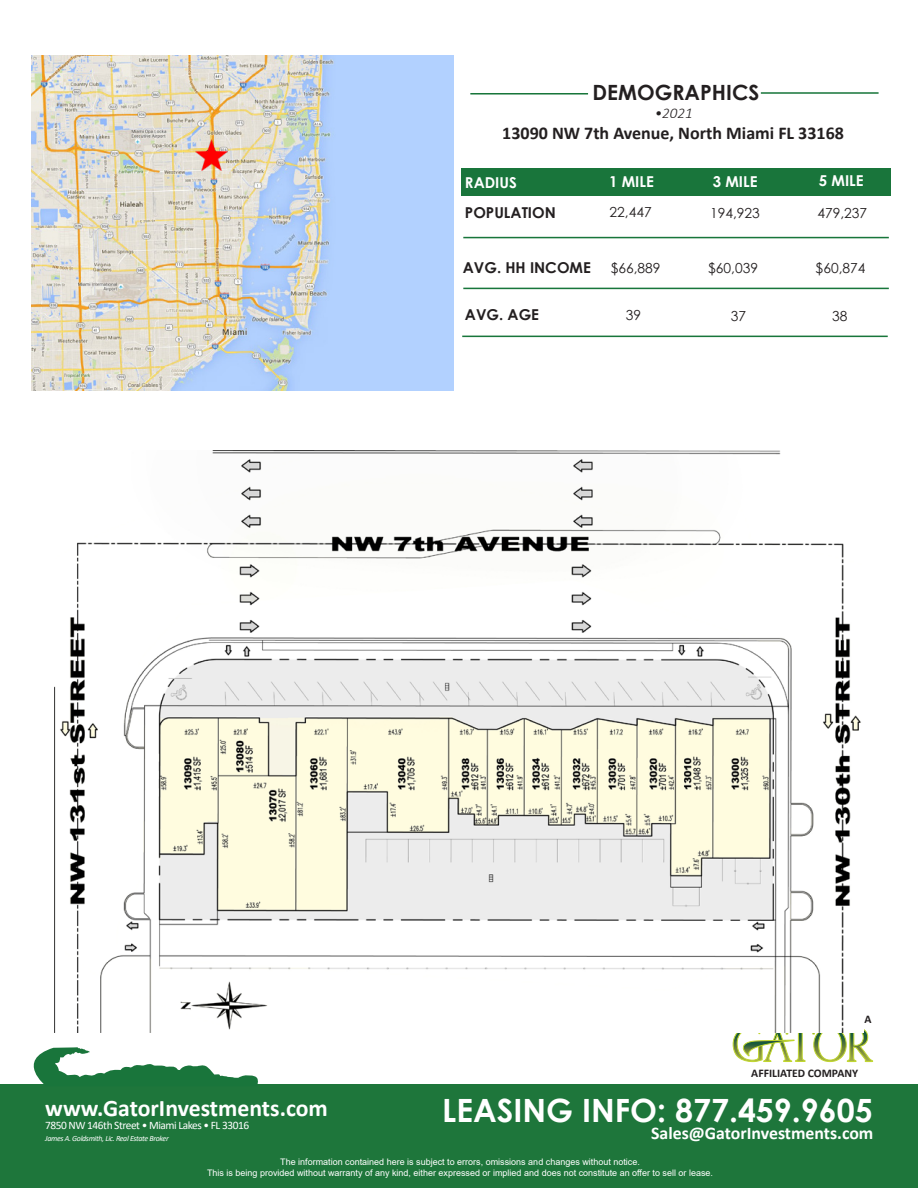
<style>
.page{position:relative;width:918px;height:1188px;background:#fff}
.page>*{position:absolute;margin:0;border:0;box-sizing:border-box;transform-origin:0 0}
.t1{font:700 32.1px "Century Gothic";color:#fff}
.t2{font:700 23.7px "Calibri";color:#fff}
.t3{font:700 21px "Century Gothic";color:#231f20}
.t4{font:700 18px "Calibri";color:#231f20}
.t5{font:700 17.85px "Calibri";color:#fff}
.t6{font:700 15px "Century Gothic";color:#231f20}
.t7{font:700 15px "Century Gothic";color:#fff}
.t8{font:italic 300 15px "Calibri";color:#231f20}
.t9{font:13.8px "Century Gothic";color:#231f20}
.t10{font:700 11.7px "Calibri";color:#231f20}
.t11{font:11.4px "Calibri";letter-spacing:-.04em;color:#fff}
.t12{font:9px "Arial";color:#fff}
.t13{font:italic 7.95px "Calibri";letter-spacing:-.04em;color:#fff}
</style>
<div class="page">
<div style="left:461px;top:169px;width:430px;height:27px;background:#19753b"></div>
<img style="left:32px;top:55px;width:422px;height:335px">
<hr style="left:761px;top:92px;width:118px;height:2px;background:#18763b">
<hr style="left:463px;top:237px;width:426px;height:1px;background:#18763b">
<hr style="left:463px;top:288px;width:426px;height:1px;background:#18763b">
<hr style="left:462px;top:336px;width:426px;height:1px;background:#18763b">
<hr style="left:470px;top:93px;width:118px;height:2px;background:#18763b">
<div style="left:0;top:1085px;width:918px;height:103px;background:#1e763b"></div>
<svg style="left:34px;top:1047px;width:224px;height:38px"></svg>
<svg style="left:732px;top:1029px;width:141px;height:33px"></svg>
<img style="left:196px;top:139px;width:32px;height:31px">
<img style="left:54px;top:450px;width:810px;height:582px">
<p class="t3" style="left:593px;top:77px;width:168px">DEMOGRAPHICS</p>
<p class="t8" style="left:655px;top:103px;width:39px">•2021</p>
<p class="t4" style="left:502px;top:120px;width:343px">13090 NW 7th Avenue, North Miami FL 33168</p>
<p class="t7" style="left:465px;top:171px;width:53px">RADIUS</p>
<p class="t7" style="left:609px;top:170px;width:46px">1 MILE</p>
<p class="t7" style="left:713px;top:170px;width:46px">3 MILE</p>
<p class="t7" style="left:819px;top:170px;width:46px">5 MILE</p>
<p class="t6" style="left:465px;top:201px;width:92px">POPULATION</p>
<p class="t6" style="left:463px;top:256px;width:130px">AVG. HH INCOME</p>
<p class="t6" style="left:465px;top:303px;width:76px">AVG. AGE</p>
<p class="t9" style="left:610px;top:203px;width:44px">22,447</p>
<p class="t9" style="left:611px;top:258px;width:51px">$66,889</p>
<p class="t9" style="left:626px;top:306px;width:17px">39</p>
<p class="t9" style="left:710px;top:204px;width:51px">194,923</p>
<p class="t9" style="left:708px;top:258px;width:51px">$60,039</p>
<p class="t9" style="left:731px;top:307px;width:17px">37</p>
<p class="t9" style="left:817px;top:204px;width:51px">479,237</p>
<p class="t9" style="left:816px;top:258px;width:51px">$60,874</p>
<p class="t9" style="left:832px;top:307px;width:17px">38</p>
<p class="t10" style="left:751px;top:1065px;width:108px">AFFILIATED COMPANY</p>
<p class="t1" style="left:442px;top:1086px;width:432px">LEASING INFO: 877.459.9605</p>
<p class="t2" style="left:45px;top:1091px;width:284px">www.GatorInvestments.com</p>
<p class="t11" style="left:45px;top:1117px;width:205px">7850 NW 146th Street • Miami Lakes • FL 33016</p>
<p class="t13" style="left:45px;top:1133px;width:125px">James A. Goldsmith, Lic. Real Estate Broker</p>
<p class="t5" style="left:651px;top:1120px;width:224px">Sales@GatorInvestments.com</p>
<p class="t12" style="left:280px;top:1156px;width:361px">The information contained here is subject to errors, omissions and changes without notice.</p>
<p class="t12" style="left:207px;top:1167px;width:508px">This is being provided without warranty of any kind, either expressed or implied and does not constitute an offer to sell or lease.</p>
</div>
